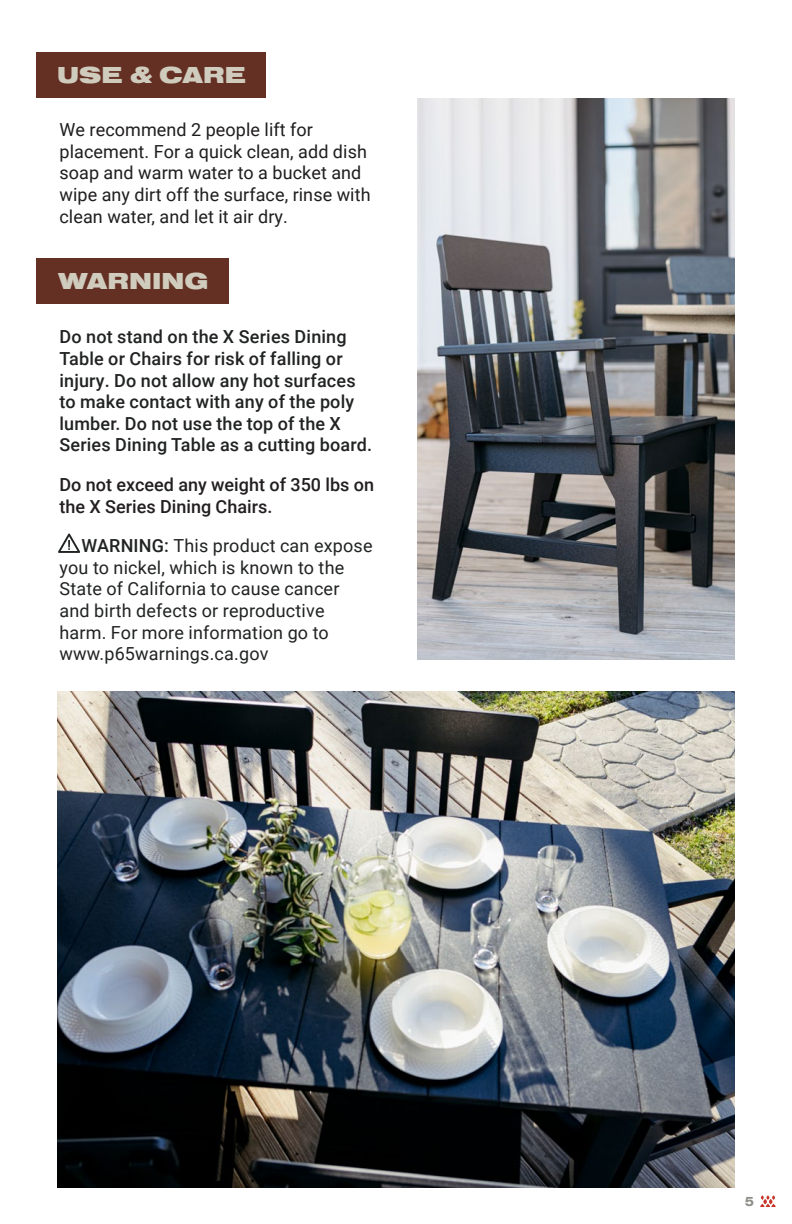
<style>
.page{position:relative;width:792px;height:1224px;background:#fff}
.page>*{position:absolute;margin:0;border:0;box-sizing:border-box;transform-origin:0 0}
.t1{font:900 24px "Nimbus San Ext";color:#cfccbe}
.t2{font:500 18px/21.6px "Roboto";letter-spacing:.01em;color:#212322}
.t3{font:18px/21.6px "Roboto";letter-spacing:.01em;color:#212322}
.t4{font:18px/21.6px "Roboto";letter-spacing:.005em;color:#1f1d1d}
.t5{font:500 18px/21.6px "Roboto";color:#231f20}
.t6{font:700 14px "Nimbus San Ext";color:#8e9089}
.s1{font-weight:500}
</style>
<div class="page">
<img style="left:418px;top:99px;width:316px;height:560px">
<div style="left:37px;top:258px;width:192px;height:46px;background:#653024"></div>
<div style="left:37px;top:52px;width:229px;height:46px;background:#653024"></div>
<img style="left:58px;top:692px;width:676px;height:496px">
<svg style="left:58px;top:534px;width:22px;height:19px"></svg>
<svg style="left:760px;top:1195px;width:16px;height:12px"></svg>
<h1 class="t1" style="left:57px;top:62px;width:191px">USE &amp; CARE</h1>
<p class="t4" style="left:59px;top:118px;width:313px">We recommend 2 people lift for placement. For a quick clean, add dish soap and warm water to a bucket and wipe any dirt off the surface, rinse with clean water, and let it air dry.</p>
<h1 class="t1" style="left:58px;top:267px;width:152px">WARNING</h1>
<p class="t2" style="left:59px;top:325px;width:314px">Do not stand on the X Series Dining Table or Chairs for risk of falling or injury. Do not allow any hot surfaces to make contact with any of the poly lumber. Do not use the top of the X Series Dining Table as a cutting board.</p>
<p class="t5" style="left:59px;top:473px;width:316px">Do not exceed any weight of 350 lbs on the X Series Dining Chairs.</p>
<p class="t3" style="left:59px;top:534px;width:315px;text-indent:22px"><span class="s1">WARNING:</span> This product can expose you to nickel, which is known to the<br>State of California to cause cancer and birth defects or reproductive harm. For more information go to www.p65warnings.ca.gov</p>
<p class="t6" style="left:745px;top:1192px;width:11px">5</p>
</div>
